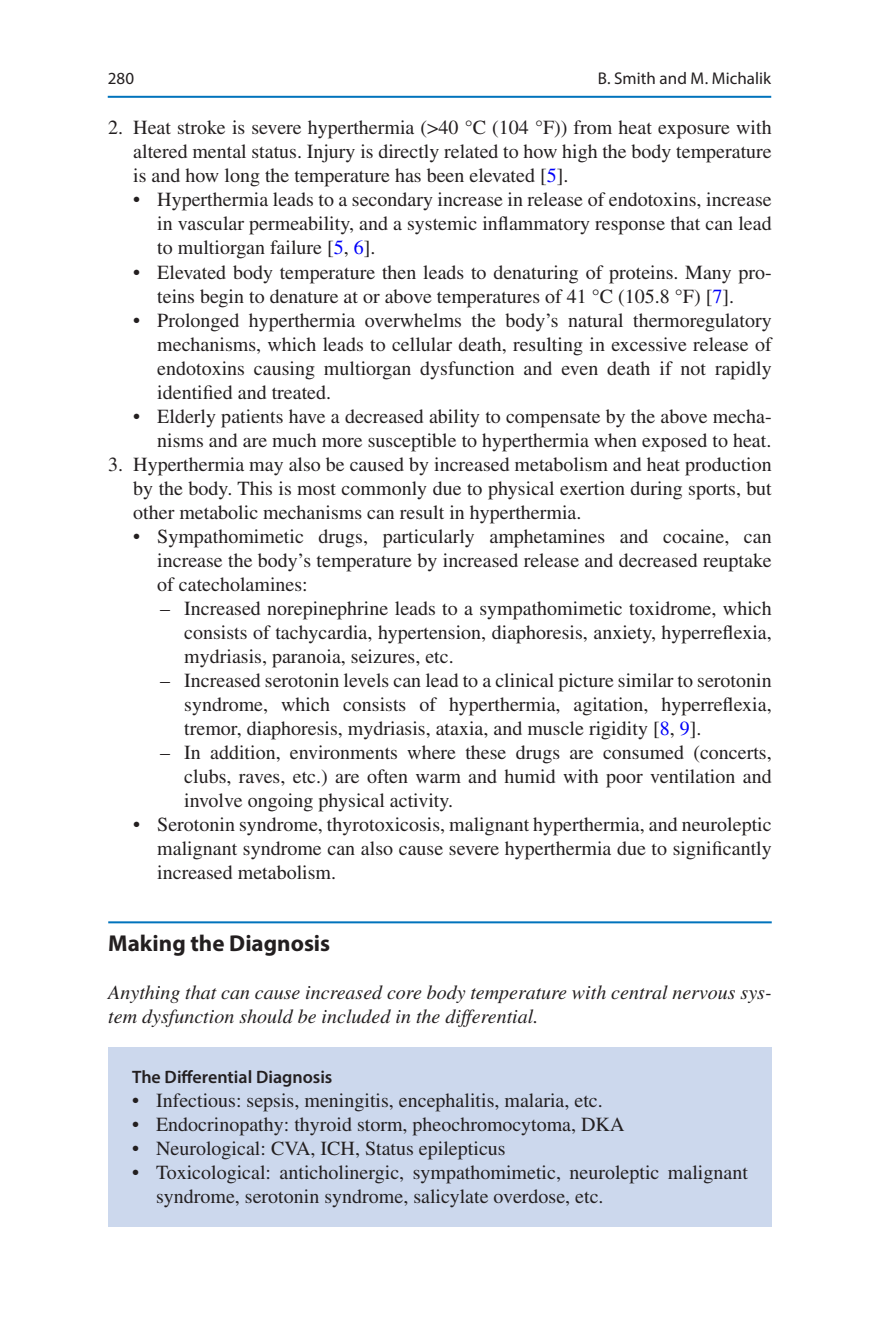
<style>
.page{position:relative;width:879px;height:1333px;background:#fff}
.page>*{position:absolute;margin:0;border:0;box-sizing:border-box;transform-origin:0 0}
.t1{font:700 23px "Mxslsw Myriad Pro";color:#231f20}
.t2{font:20px/24px "Fwmqbw Times LT Std";color:#231f20;text-align:justify}
.t3{font:italic 20px/24px "Sygvck Times LT Std";color:#231f20}
.t4{font:600 18px "Bsjdhm Myriad Pro";color:#231f20}
.t5{font:17px "Mrtdrm Myriad Pro";letter-spacing:.005em;color:#231f20}
.t6{font:17px "Rygryn Myriad Pro";color:#231f20}
.s1{color:#0000fa}
</style>
<div class="page">
<hr style="left:108px;top:921px;width:664px;height:2px;background:#0073bc">
<div style="left:108px;top:1046px;width:664px;height:180px;background:#ccd8ed"></div>
<hr style="left:108px;top:96px;width:663px;height:2px;background:#0073bc">
<p class="t5" style="left:598px;top:68px;width:175px">B. Smith and M. Michalik</p>
<p class="t6" style="left:108px;top:68px;width:28px">280</p>
<p class="t2" style="left:133px;top:116px;width:640px;text-indent:-25px">2. Heat stroke is severe hyperthermia (&gt;40 °C (104 °F)) from heat exposure with altered mental status. Injury is directly related to how high the body temperature is and how long the temperature has been elevated [<span class="s1">5</span>].</p>
<p class="t2" style="left:157px;top:188px;width:616px;text-indent:-24px">• Hyperthermia leads to a secondary increase in release of endotoxins, increase in vascular permeability, and a systemic inflammatory response that can lead to multiorgan failure [<span class="s1">5</span>, <span class="s1">6</span>].</p>
<p class="t2" style="left:157px;top:260px;width:616px;text-indent:-24px">• Elevated body temperature then leads to denaturing of proteins. Many pro&shy;teins begin to denature at or above temperatures of 41 °C (105.8 °F) [<span class="s1">7</span>].</p>
<p class="t2" style="left:157px;top:308px;width:616px;text-indent:-24px">• Prolonged hyperthermia overwhelms the body’s natural thermoregulatory mechanisms, which leads to cellular death, resulting in excessive release of endotoxins causing multiorgan dysfunction and even death if not rapidly identified and treated.</p>
<p class="t2" style="left:133px;top:404px;width:640px;text-align:right">• Elderly patients have a decreased ability to compensate by the above mecha&shy;nisms and are much more susceptible to hyperthermia when exposed to heat.</p>
<p class="t2" style="left:133px;top:452px;width:640px;text-indent:-25px">3. Hyperthermia may also be caused by increased metabolism and heat production by the body. This is most commonly due to physical exertion during sports, but other metabolic mechanisms can result in hyperthermia.</p>
<p class="t2" style="left:157px;top:524px;width:616px;text-indent:-24px">• Sympathomimetic drugs, particularly amphetamines and cocaine, can increase the body’s temperature by increased release and decreased reuptake of catecholamines:</p>
<p class="t2" style="left:184px;top:596px;width:589px;text-indent:-24px">– Increased norepinephrine leads to a sympathomimetic toxidrome, which consists of tachycardia, hypertension, diaphoresis, anxiety, hyperreflexia, mydriasis, paranoia, seizures, etc.</p>
<p class="t2" style="left:184px;top:668px;width:589px;text-indent:-24px">– Increased serotonin levels can lead to a clinical picture similar to serotonin syndrome, which consists of hyperthermia, agitation, hyperreflexia, tremor, diaphoresis, mydriasis, ataxia, and muscle rigidity [<span class="s1">8</span>, <span class="s1">9</span>].</p>
<p class="t2" style="left:184px;top:740px;width:589px;text-indent:-24px">– In addition, environments where these drugs are consumed (concerts, clubs, raves, etc.) are often warm and humid with poor ventilation and involve ongoing physical activity.</p>
<p class="t2" style="left:157px;top:812px;width:616px;text-indent:-24px">• Serotonin syndrome, thyrotoxicosis, malignant hyperthermia, and neuroleptic malignant syndrome can also cause severe hyperthermia due to significantly increased metabolism.</p>
<p class="t1" style="left:108px;top:928px;width:223px">Making the Diagnosis</p>
<p class="t3" style="left:108px;top:980px;width:665px">Anything that can cause increased core body temperature with central nervous sys&shy;tem dysfunction should be included in the differential.</p>
<p class="t4" style="left:132px;top:1065px;width:202px">The Differential Diagnosis</p>
<p class="t2" style="left:132px;top:1087px;width:472px">• Infectious: sepsis, meningitis, encephalitis, malaria, etc.</p>
<p class="t2" style="left:132px;top:1111px;width:494px">• Endocrinopathy: thyroid storm, pheochromocytoma, DKA</p>
<p class="t2" style="left:132px;top:1135px;width:375px">• Neurological: CVA, ICH, Status epilepticus</p>
<p class="t2" style="left:156px;top:1159px;width:593px;text-indent:-24px">• Toxicological: anticholinergic, sympathomimetic, neuroleptic malignant syndrome, serotonin syndrome, salicylate overdose, etc.</p>
</div>
